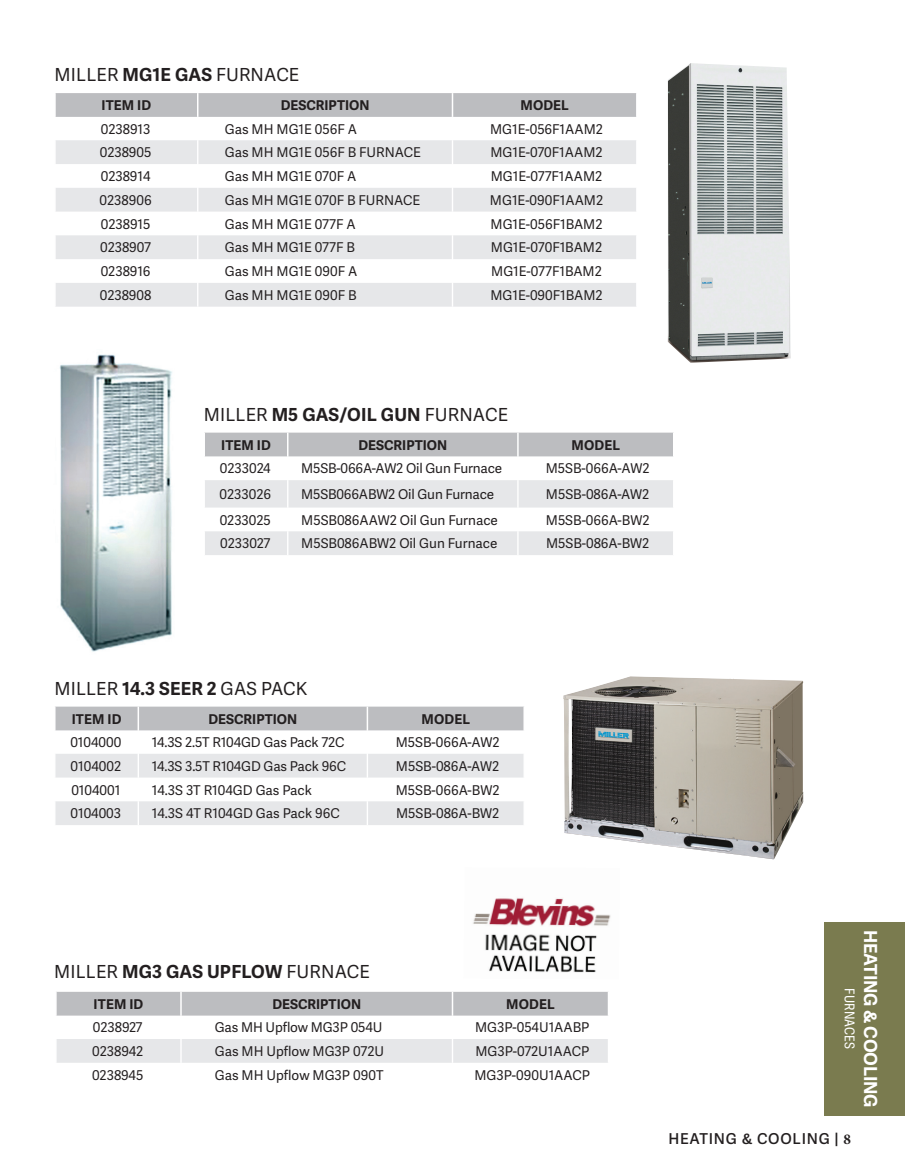
<style>
.page{position:relative;width:905px;height:1175px;background:#fff}
.page>*{position:absolute;margin:0;border:0;box-sizing:border-box;transform-origin:0 0}
.t1{font:18px "Adelle Sans";letter-spacing:.01em;color:#231f20}
.t2{font:700 18px "Adelle Sans";letter-spacing:-.01em;color:#fff}
.t3{font:600 15px "Adelle Sans";letter-spacing:.05em;color:#231f20}
.EC_BodyCopy{font:13.5px "Adelle Sans";color:#231f20}
.EC_TableHeader{font:700 13.5px "Adelle Sans";color:#231f20}
.t4{font:13.5px "Adelle Sans Cnd";letter-spacing:.01em;color:#fff}
.s1{font-weight:700}
.s2{font-family:"Minion Pro";font-weight:700}
</style>
<div class="page">
<div style="left:824px;top:922px;width:80px;height:193px;background:#7a7b4f"></div>
<svg style="left:55px;top:93px;width:582px;height:214px"></svg>
<svg style="left:204px;top:432px;width:470px;height:123px"></svg>
<img style="left:667px;top:63px;width:124px;height:300px">
<img style="left:60px;top:354px;width:112px;height:298px">
<svg style="left:55px;top:706px;width:469px;height:119px"></svg>
<hr style="left:523px;top:801px;width:2px;height:24px;background:#fff">
<img style="left:563px;top:676px;width:240px;height:183px">
<svg style="left:56px;top:991px;width:552px;height:72px"></svg>
<hr style="left:607px;top:1062px;width:2px;height:24px;background:#fff">
<img style="left:473px;top:898px;width:138px;height:75px">
<p class="t1" style="left:55px;top:64px;width:246px">MILLER <span class="s1">MG1E GAS</span> FURNACE</p>
<p class="EC_TableHeader" style="left:102px;top:97px;width:51px">ITEM ID</p>
<p class="EC_TableHeader" style="left:281px;top:97px;width:90px">DESCRIPTION</p>
<p class="EC_TableHeader" style="left:520px;top:97px;width:50px">MODEL</p>
<p class="EC_BodyCopy" style="left:101px;top:121px;width:51px">0238913</p>
<p class="EC_BodyCopy" style="left:225px;top:121px;width:134px">Gas MH MG1E 056F A</p>
<p class="EC_BodyCopy" style="left:490px;top:121px;width:114px">MG1E-056F1AAM2</p>
<p class="EC_BodyCopy" style="left:100px;top:145px;width:53px">0238905</p>
<p class="EC_BodyCopy" style="left:225px;top:145px;width:198px">Gas MH MG1E 056F B FURNACE</p>
<p class="EC_BodyCopy" style="left:490px;top:145px;width:114px">MG1E-070F1AAM2</p>
<p class="EC_BodyCopy" style="left:101px;top:168px;width:51px">0238914</p>
<p class="EC_BodyCopy" style="left:225px;top:168px;width:133px">Gas MH MG1E 070F A</p>
<p class="EC_BodyCopy" style="left:490px;top:168px;width:113px">MG1E-077F1AAM2</p>
<p class="EC_BodyCopy" style="left:100px;top:192px;width:53px">0238906</p>
<p class="EC_BodyCopy" style="left:225px;top:192px;width:197px">Gas MH MG1E 070F B FURNACE</p>
<p class="EC_BodyCopy" style="left:490px;top:192px;width:115px">MG1E-090F1AAM2</p>
<p class="EC_BodyCopy" style="left:101px;top:216px;width:51px">0238915</p>
<p class="EC_BodyCopy" style="left:225px;top:216px;width:132px">Gas MH MG1E 077F A</p>
<p class="EC_BodyCopy" style="left:490px;top:216px;width:113px">MG1E-056F1BAM2</p>
<p class="EC_BodyCopy" style="left:100px;top:240px;width:52px">0238907</p>
<p class="EC_BodyCopy" style="left:225px;top:240px;width:132px">Gas MH MG1E 077F B</p>
<p class="EC_BodyCopy" style="left:491px;top:240px;width:113px">MG1E-070F1BAM2</p>
<p class="EC_BodyCopy" style="left:101px;top:263px;width:51px">0238916</p>
<p class="EC_BodyCopy" style="left:225px;top:263px;width:134px">Gas MH MG1E 090F A</p>
<p class="EC_BodyCopy" style="left:491px;top:263px;width:112px">MG1E-077F1BAM2</p>
<p class="EC_BodyCopy" style="left:100px;top:287px;width:53px">0238908</p>
<p class="EC_BodyCopy" style="left:225px;top:287px;width:133px">Gas MH MG1E 090F B</p>
<p class="EC_BodyCopy" style="left:490px;top:287px;width:114px">MG1E-090F1BAM2</p>
<p class="t1" style="left:204px;top:404px;width:306px">MILLER <span class="s1">M5 GAS/OIL GUN</span> FURNACE</p>
<p class="EC_TableHeader" style="left:221px;top:436px;width:51px">ITEM ID</p>
<p class="EC_TableHeader" style="left:358px;top:436px;width:90px">DESCRIPTION</p>
<p class="EC_TableHeader" style="left:571px;top:436px;width:50px">MODEL</p>
<p class="EC_BodyCopy" style="left:220px;top:461px;width:52px">0233024</p>
<p class="EC_BodyCopy" style="left:301px;top:461px;width:202px">M5SB-066A-AW2 Oil Gun Furnace</p>
<p class="EC_BodyCopy" style="left:546px;top:461px;width:105px">M5SB-066A-AW2</p>
<p class="EC_BodyCopy" style="left:219px;top:486px;width:53px">0233026</p>
<p class="EC_BodyCopy" style="left:301px;top:486px;width:194px">M5SB066ABW2 Oil Gun Furnace</p>
<p class="EC_BodyCopy" style="left:546px;top:486px;width:105px">M5SB-086A-AW2</p>
<p class="EC_BodyCopy" style="left:220px;top:512px;width:53px">0233025</p>
<p class="EC_BodyCopy" style="left:301px;top:512px;width:198px">M5SB086AAW2 Oil Gun Furnace</p>
<p class="EC_BodyCopy" style="left:546px;top:512px;width:105px">M5SB-066A-BW2</p>
<p class="EC_BodyCopy" style="left:220px;top:536px;width:52px">0233027</p>
<p class="EC_BodyCopy" style="left:301px;top:536px;width:198px">M5SB086ABW2 Oil Gun Furnace</p>
<p class="EC_BodyCopy" style="left:546px;top:536px;width:105px">M5SB-086A-BW2</p>
<p class="t1" style="left:54px;top:678px;width:254px">MILLER <span class="s1">14.3 SEER 2</span> GAS PACK</p>
<p class="EC_TableHeader" style="left:72px;top:710px;width:51px">ITEM ID</p>
<p class="EC_TableHeader" style="left:208px;top:710px;width:90px">DESCRIPTION</p>
<p class="EC_TableHeader" style="left:421px;top:710px;width:50px">MODEL</p>
<p class="EC_BodyCopy" style="left:70px;top:734px;width:52px">0104000</p>
<p class="EC_BodyCopy" style="left:152px;top:734px;width:194px">14.3S 2.5T R104GD Gas Pack 72C</p>
<p class="EC_BodyCopy" style="left:396px;top:734px;width:105px">M5SB-066A-AW2</p>
<p class="EC_BodyCopy" style="left:71px;top:758px;width:52px">0104002</p>
<p class="EC_BodyCopy" style="left:152px;top:758px;width:196px">14.3S 3.5T R104GD Gas Pack 96C</p>
<p class="EC_BodyCopy" style="left:396px;top:758px;width:105px">M5SB-086A-AW2</p>
<p class="EC_BodyCopy" style="left:71px;top:782px;width:50px">0104001</p>
<p class="EC_BodyCopy" style="left:152px;top:782px;width:162px">14.3S 3T R104GD Gas Pack</p>
<p class="EC_BodyCopy" style="left:396px;top:782px;width:105px">M5SB-066A-BW2</p>
<p class="EC_BodyCopy" style="left:70px;top:805px;width:52px">0104003</p>
<p class="EC_BodyCopy" style="left:152px;top:805px;width:189px">14.3S 4T R104GD Gas Pack 96C</p>
<p class="EC_BodyCopy" style="left:396px;top:805px;width:105px">M5SB-086A-BW2</p>
<p class="t1" style="left:54px;top:961px;width:317px">MILLER <span class="s1">MG3 GAS UPFLOW</span> FURNACE</p>
<p class="EC_TableHeader" style="left:94px;top:995px;width:51px">ITEM ID</p>
<p class="EC_TableHeader" style="left:272px;top:995px;width:90px">DESCRIPTION</p>
<p class="EC_TableHeader" style="left:506px;top:995px;width:50px">MODEL</p>
<p class="EC_BodyCopy" style="left:93px;top:1019px;width:51px">0238927</p>
<p class="EC_BodyCopy" style="left:215px;top:1019px;width:169px">Gas MH Upflow MG3P 054U</p>
<p class="EC_BodyCopy" style="left:475px;top:1019px;width:116px">MG3P-054U1AABP</p>
<p class="EC_BodyCopy" style="left:92px;top:1043px;width:53px">0238942</p>
<p class="EC_BodyCopy" style="left:215px;top:1043px;width:171px">Gas MH Upflow MG3P 072U</p>
<p class="EC_BodyCopy" style="left:475px;top:1043px;width:115px">MG3P-072U1AACP</p>
<p class="EC_BodyCopy" style="left:92px;top:1067px;width:53px">0238945</p>
<p class="EC_BodyCopy" style="left:215px;top:1067px;width:170px">Gas MH Upflow MG3P 090T</p>
<p class="EC_BodyCopy" style="left:474px;top:1067px;width:117px">MG3P-090U1AACP</p>
<p class="t4" style="left:857px;top:988px;width:62px;rotate:90deg">FURNACES</p>
<p class="t2" style="left:881px;top:929px;width:179px;rotate:90deg">HEATING &amp; COOLING</p>
<p class="t3" style="left:668px;top:1129px;width:184px">HEATING &amp; COOLING | <span class="s2">8</span></p>
</div>
